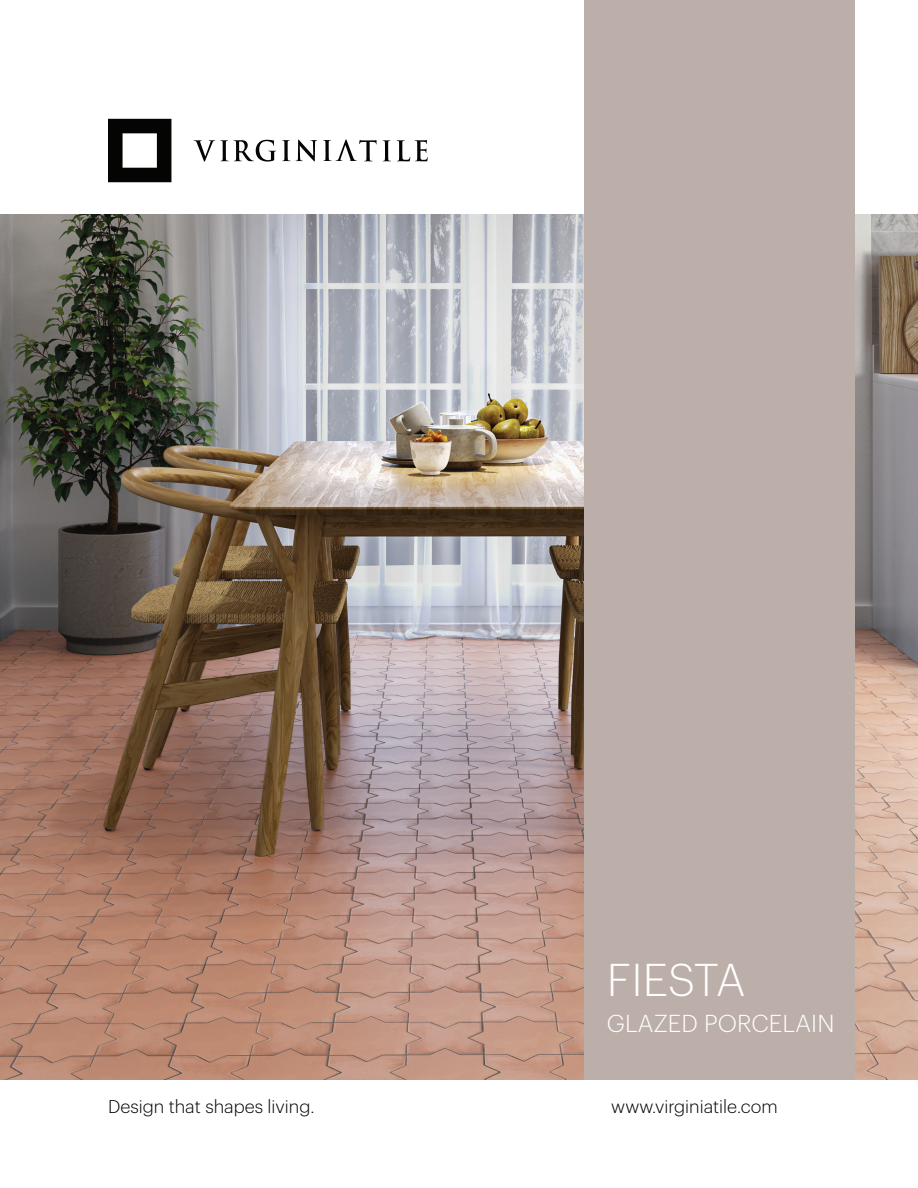
<style>
.page{position:relative;width:918px;height:1188px;background:#fff}
.page>*{position:absolute;margin:0;border:0;box-sizing:border-box;transform-origin:0 0}
.t1{font:300 45px "Graphik";color:#fff}
.t2{font:300 24px "Graphik";letter-spacing:.005em;color:#fff}
.t3{font:300 18px "Graphik";color:#000}
</style>
<div class="page">
<img style="left:0;top:215px;width:918px;height:865px">
<svg style="left:108px;top:119px;width:63px;height:63px"></svg>
<svg style="left:194px;top:140px;width:82px;height:22px"></svg>
<svg style="left:282px;top:140px;width:35px;height:21px"></svg>
<svg style="left:323px;top:139px;width:54px;height:22px"></svg>
<svg style="left:383px;top:140px;width:8px;height:21px"></svg>
<svg style="left:397px;top:140px;width:31px;height:21px"></svg>
<div style="left:584px;top:0;width:270px;height:1080px;background:#bcafa9"></div>
<p class="t1" style="left:607px;top:947px;width:140px">FIESTA</p>
<p class="t2" style="left:607px;top:1006px;width:229px">GLAZED PORCELAIN</p>
<p class="t3" style="left:108px;top:1093px;width:208px">Design that shapes living.</p>
<p class="t3" style="left:611px;top:1093px;width:168px">www.virginiatile.com</p>
</div>
